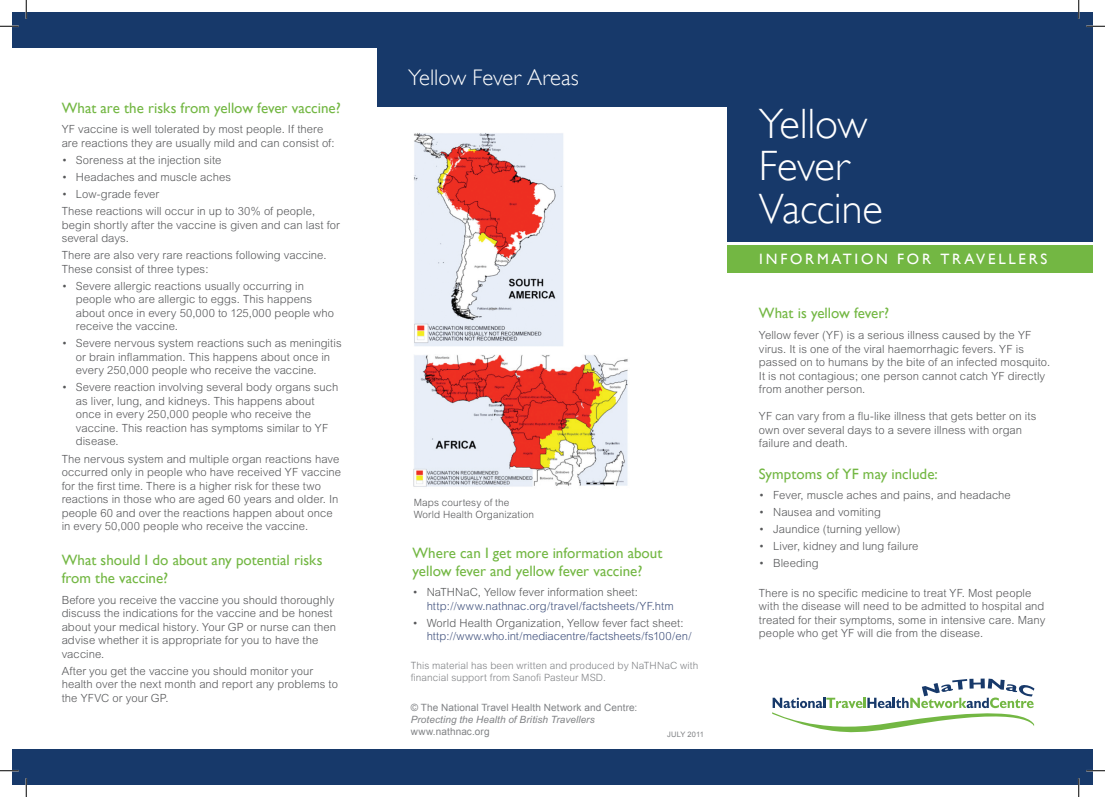
<style>
.page{position:relative;width:1105px;height:797px;background:#fff}
.page>*{position:absolute;margin:0;border:0;box-sizing:border-box;transform-origin:0 0}
.t1{font:300 42.38px/42.4px "Gill Sans";letter-spacing:-.01em;color:#fff}
.t2{font:300 22.5px "Gill Sans";color:#fff}
.t3{font:15px/18px "Gill Sans";color:#73b743}
.t4{font:15px "Gill Sans";letter-spacing:.18em;color:#fff}
.t5{font:300 11.25px/13.5px "Arial";letter-spacing:.005em;color:#57585a}
.t6{font:300 11.25px "Arial";letter-spacing:.005em;color:#41527d}
.t7{font:300 10px/12px "Arial";letter-spacing:.01em;color:#808285}
.t8{font:10px "Arial";letter-spacing:.01em;color:#808285}
.t9{font:300 10px/12px "Arial";letter-spacing:.01em;color:#57585a}
.t10{font:italic 10px "Arial";letter-spacing:.01em;color:#808285}
.t11{font:7.5px "Arial";letter-spacing:.01em;color:#808285}
</style>
<div class="page">
<div style="left:728px;top:12px;width:365px;height:230px;background:#17396a"></div>
<div style="left:377px;top:12px;width:351px;height:95px;background:#17396a"></div>
<div style="left:12px;top:12px;width:365px;height:36px;background:#17396a"></div>
<div style="left:728px;top:245px;width:365px;height:27px;background:#73b743"></div>
<svg style="left:772px;top:678px;width:262px;height:54px"></svg>
<div style="left:12px;top:749px;width:1081px;height:36px;background:#17396a"></div>
<img style="left:414px;top:133px;width:149px;height:213px">
<img style="left:414px;top:355px;width:214px;height:132px">
<svg style="left:0;top:25px;width:19px;height:2px"></svg>
<svg style="left:1086px;top:25px;width:19px;height:2px"></svg>
<svg style="left:0;top:770px;width:19px;height:1px"></svg>
<svg style="left:1086px;top:770px;width:19px;height:1px"></svg>
<svg style="left:25px;top:0;width:2px;height:19px"></svg>
<svg style="left:25px;top:778px;width:2px;height:19px"></svg>
<svg style="left:1078px;top:0;width:1px;height:19px"></svg>
<svg style="left:1078px;top:778px;width:1px;height:19px"></svg>
<h3 class="t3" style="left:62px;top:99px;width:281px">What are the risks from yellow fever vaccine?</h3>
<p class="t5" style="left:62px;top:123px;width:275px">YF vaccine is well tolerated by most people. If there are reactions they are usually mild and can consist of:</p>
<p class="t5" style="left:62px;top:153px;width:161px">• Soreness at the injection site</p>
<p class="t5" style="left:62px;top:170px;width:171px">• Headaches and muscle aches</p>
<p class="t5" style="left:62px;top:186px;width:255px;line-height:17px">• Low-grade fever<br>These reactions will occur in up to 30% of people,</p>
<p class="t5" style="left:62px;top:218px;width:280px">begin shortly after the vaccine is given and can last for several days.</p>
<p class="t5" style="left:62px;top:248px;width:266px">There are also very rare reactions following vaccine.<br>These consist of three types:</p>
<p class="t5" style="left:76px;top:279px;width:260px;text-indent:-14px">• Severe allergic reactions usually occurring in people who are allergic to eggs. This happens about once in every 50,000 to 125,000 people who receive the vaccine.</p>
<p class="t5" style="left:76px;top:336px;width:267px;text-indent:-14px">• Severe nervous system reactions such as meningitis or brain inflammation. This happens about once in every 250,000 people who receive the vaccine.</p>
<p class="t5" style="left:76px;top:380px;width:264px;text-indent:-14px">• Severe reaction involving several body organs such as liver, lung, and kidneys. This happens about once in every 250,000 people who receive the vaccine. This reaction has symptoms similar to YF disease.</p>
<p class="t5" style="left:62px;top:452px;width:281px">The nervous system and multiple organ reactions have occurred only in people who have received YF vaccine for the first time. There is a higher risk for these two reactions in those who are aged 60 years and older. In people 60 and over the reactions happen about once in every 50,000 people who receive the vaccine.</p>
<h3 class="t3" style="left:62px;top:551px;width:262px">What should I do about any potential risks from the vaccine?</h3>
<p class="t5" style="left:62px;top:593px;width:276px">Before you receive the vaccine you should thoroughly discuss the indications for the vaccine and be honest about your medical history. Your GP or nurse can then advise whether it is appropriate for you to have the vaccine.</p>
<p class="t5" style="left:62px;top:664px;width:278px">After you get the vaccine you should monitor your health over the next month and report any problems to the YFVC or your GP.</p>
<h2 class="t2" style="left:408px;top:65px;width:172px">Yellow Fever Areas</h2>
<p class="t9" style="left:414px;top:496px;width:122px">Maps courtesy of the<br>World Health Organization</p>
<h3 class="t3" style="left:412px;top:543px;width:251px">Where can I get more information about yellow fever and yellow fever vaccine?</h3>
<p class="t5" style="left:412px;top:585px;width:227px">• NaTHNaC, Yellow fever information sheet:</p>
<p class="t6" style="left:427px;top:599px;width:249px">http://www.nathnac.org/travel/factsheets/YF.htm</p>
<p class="t5" style="left:412px;top:616px;width:273px">• World Health Organization, Yellow fever fact sheet:</p>
<p class="t6" style="left:427px;top:630px;width:266px">http://www.who.int/mediacentre/factsheets/fs100/en/</p>
<p class="t7" style="left:411px;top:659px;width:289px">This material has been written and produced by NaTHNaC with financial support from Sanofi Pasteur MSD.</p>
<p class="t8" style="left:411px;top:700px;width:228px">© The National Travel Health Network and Centre:</p>
<p class="t10" style="left:411px;top:713px;width:186px">Protecting the Health of British Travellers</p>
<p class="t8" style="left:411px;top:724px;width:80px">www.nathnac.org</p>
<p class="t11" style="left:667px;top:729px;width:38px">JULY 2011</p>
<h1 class="t1" style="left:759px;top:102px;width:125px">Yellow<br>Fever<br>Vaccine</h1>
<h3 class="t4" style="left:759px;top:250px;width:290px">INFORMATION FOR TRAVELLERS</h3>
<h3 class="t3" style="left:759px;top:304px;width:132px">What is yellow fever?</h3>
<p class="t5" style="left:759px;top:328px;width:293px">Yellow fever (YF) is a serious illness caused by the YF virus. It is one of the viral haemorrhagic fevers. YF is passed on to humans by the bite of an infected mosquito.<br>It is not contagious; one person cannot catch YF directly from another person.</p>
<p class="t5" style="left:759px;top:409px;width:279px">YF can vary from a flu-like illness that gets better on its own over several days to a severe illness with organ failure and death.</p>
<h3 class="t3" style="left:759px;top:464px;width:180px">Symptoms of YF may include:</h3>
<p class="t5" style="left:759px;top:488px;width:253px">• Fever, muscle aches and pains, and headache</p>
<p class="t5" style="left:759px;top:505px;width:123px">• Nausea and vomiting</p>
<p class="t5" style="left:759px;top:522px;width:143px">• Jaundice (turning yellow)</p>
<p class="t5" style="left:759px;top:539px;width:161px">• Liver, kidney and lung failure</p>
<p class="t5" style="left:759px;top:556px;width:61px">• Bleeding</p>
<p class="t5" style="left:759px;top:585px;width:288px">There is no specific medicine to treat YF. Most people with the disease will need to be admitted to hospital and treated for their symptoms, some in intensive care. Many people who get YF will die from the disease.</p>
</div>
